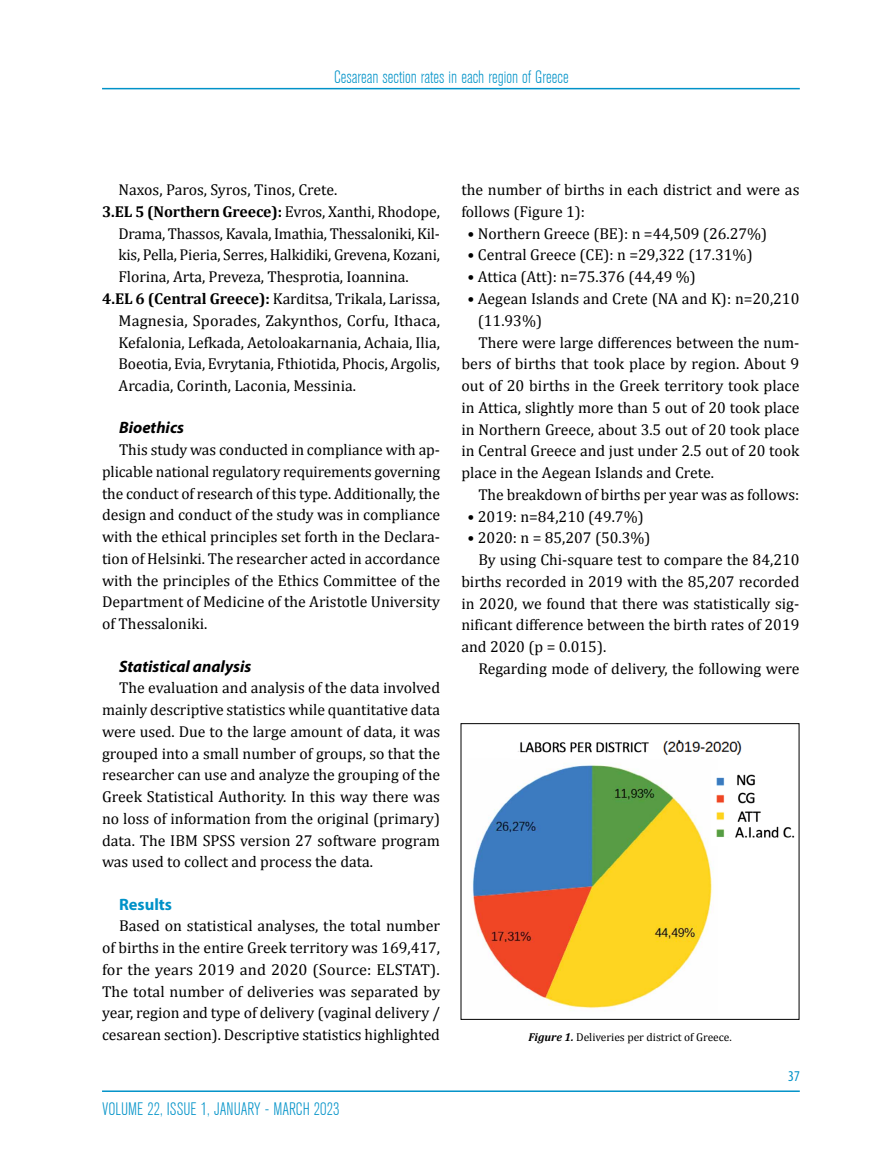
<style>
.page{position:relative;width:893px;height:1170px;background:#fff}
.page>*{position:absolute;margin:0;border:0;box-sizing:border-box;transform-origin:0 0}
.t1{font:300 condensed 18px "PF Akzidenz";color:#0092c8}
.t2{font:italic 700 16.5px "Myriad Pro";color:#000}
.t3{font:700 16.5px "Myriad Pro";color:#0092c8}
.t4{font:15.75px/21.8px "Cambria";color:#000;text-align:justify}
.t5{font:700 15.75px "Cambria";letter-spacing:-.005em;color:#000}
.t6{font:condensed 15px "Myriad Pro";color:#0092c8}
.t7{font:11.4px "Cambria";color:#000}
.s1{font-weight:400}
.s2{font-weight:700}
.s3{font-weight:700;font-style:italic}
</style>
<div class="page">
<hr style="left:102px;top:1090px;width:698px;height:1px;background:#0092c8">
<hr style="left:102px;top:88px;width:698px;height:1px;background:#0092c8">
<img style="left:471px;top:765px;width:242px;height:244px">
<img style="left:518px;top:740px;width:224px;height:16px">
<img style="left:711px;top:770px;width:84px;height:75px">
<p class="t1" style="left:334px;top:67px;width:236px">Cesarean section rates in each region of Greece</p>
<p class="t4" style="left:119px;top:179px;width:220px">Naxos, Paros, Syros, Tinos, Crete.</p>
<p class="t5" style="left:102px;top:200px;width:339px">3.EL 5 (Northern Greece): <span class="s1">Evros, Xanthi, Rhodope,</span></p>
<p class="t4" style="left:119px;top:222px;width:323px">Drama, Thassos, Kavala, Imathia, Thessaloniki, Kil-</p>
<p class="t4" style="left:119px;top:244px;width:323px">kis, Pella, Pieria, Serres, Halkidiki, Grevena, Kozani,</p>
<p class="t4" style="left:119px;top:266px;width:292px">Florina, Arta, Preveza, Thesprotia, Ioannina.</p>
<p class="t4" style="left:102px;top:288px;width:339px"><span class="s2">4.EL 6 (Central Greece):</span> Karditsa, Trikala, Larissa,</p>
<p class="t4" style="left:119px;top:309px;width:323px">Magnesia, Sporades, Zakynthos, Corfu, Ithaca,</p>
<p class="t4" style="left:119px;top:331px;width:323px">Kefalonia, Lefkada, Aetoloakarnania, Achaia, Ilia,</p>
<p class="t4" style="left:119px;top:353px;width:323px">Boeotia, Evia, Evrytania, Fthiotida, Phocis, Argolis,</p>
<p class="t4" style="left:119px;top:375px;width:239px">Arcadia, Corinth, Laconia, Messinia.</p>
<p class="t2" style="left:119px;top:417px;width:67px">Bioethics</p>
<p class="t4" style="left:102px;top:439px;width:340px;text-indent:17px">This study was conducted in compliance with ap&shy;plicable national regulatory requirements governing the conduct of research of this type. Additionally, the design and conduct of the study was in compliance with the ethical principles set forth in the Declara&shy;tion of Helsinki. The researcher acted in accordance with the principles of the Ethics Committee of the Department of Medicine of the Aristotle University of Thessaloniki.</p>
<p class="t2" style="left:119px;top:655px;width:134px">Statistical analysis</p>
<p class="t4" style="left:102px;top:677px;width:340px;text-indent:17px">The evaluation and analysis of the data involved mainly descriptive statistics while quantitative data were used. Due to the large amount of data, it was grouped into a small number of groups, so that the researcher can use and analyze the grouping of the Greek Statistical Authority. In this way there was no loss of information from the original (primary) data. The IBM SPSS version 27 software program was used to collect and process the data.</p>
<p class="t3" style="left:119px;top:893px;width:55px">Results</p>
<p class="t4" style="left:102px;top:915px;width:340px;text-indent:17px">Based on statistical analyses, the total number of births in the entire Greek territory was 169,417, for the years 2019 and 2020 (Source: ELSTAT).<br>The total number of deliveries was separated by year, region and type of delivery (vaginal delivery / cesarean section). Descriptive statistics highlighted</p>
<p class="t1" style="left:102px;top:1098px;width:239px">volume 22, issue 1, january - MARCH 2023</p>
<p class="t4" style="left:461px;top:179px;width:340px">the number of births in each district and were as follows (Figure 1):</p>
<p class="t4" style="left:467px;top:222px;width:301px">• Northern Greece (BE): n =44,509 (26.27%)</p>
<p class="t4" style="left:467px;top:244px;width:287px">• Central Greece (CE): n =29,322 (17.31%)</p>
<p class="t4" style="left:467px;top:266px;width:230px">• Attica (Att): n=75.376 (44,49 %)</p>
<p class="t4" style="left:467px;top:288px;width:334px">• Aegean Islands and Crete (NA and K): n=20,210</p>
<p class="t4" style="left:478px;top:309px;width:66px">(11.93%)</p>
<p class="t4" style="left:478px;top:331px;width:323px">There were large differences between the num-</p>
<p class="t4" style="left:461px;top:353px;width:340px">bers of births that took place by region. About 9</p>
<p class="t4" style="left:461px;top:375px;width:340px">out of 20 births in the Greek territory took place</p>
<p class="t4" style="left:461px;top:396px;width:339px">in Attica, slightly more than 5 out of 20 took place</p>
<p class="t4" style="left:461px;top:418px;width:340px">in Northern Greece, about 3.5 out of 20 took place</p>
<p class="t4" style="left:461px;top:440px;width:340px">in Central Greece and just under 2.5 out of 20 took</p>
<p class="t4" style="left:461px;top:462px;width:254px">place in the Aegean Islands and Crete.</p>
<p class="t4" style="left:478px;top:483px;width:322px">The breakdown of births per year was as follows:</p>
<p class="t4" style="left:467px;top:505px;width:178px">• 2019: n=84,210 (49.7%)</p>
<p class="t4" style="left:467px;top:527px;width:185px">• 2020: n = 85,207 (50.3%)</p>
<p class="t4" style="left:478px;top:549px;width:323px">By using Chi-square test to compare the 84,210</p>
<p class="t4" style="left:461px;top:570px;width:340px">births recorded in 2019 with the 85,207 recorded</p>
<p class="t4" style="left:461px;top:592px;width:339px">in 2020, we found that there was statistically sig-</p>
<p class="t4" style="left:461px;top:614px;width:340px">nificant difference between the birth rates of 2019</p>
<p class="t4" style="left:461px;top:636px;width:146px">and 2020 (p = 0.015).</p>
<p class="t4" style="left:478px;top:657px;width:323px">Regarding mode of delivery, the following were</p>
<p class="t7" style="left:528px;top:1030px;width:205px"><span class="s3">Figure 1.</span> Deliveries per district of Greece.</p>
<p class="t6" style="left:788px;top:1066px;width:13px">37</p>
</div>
